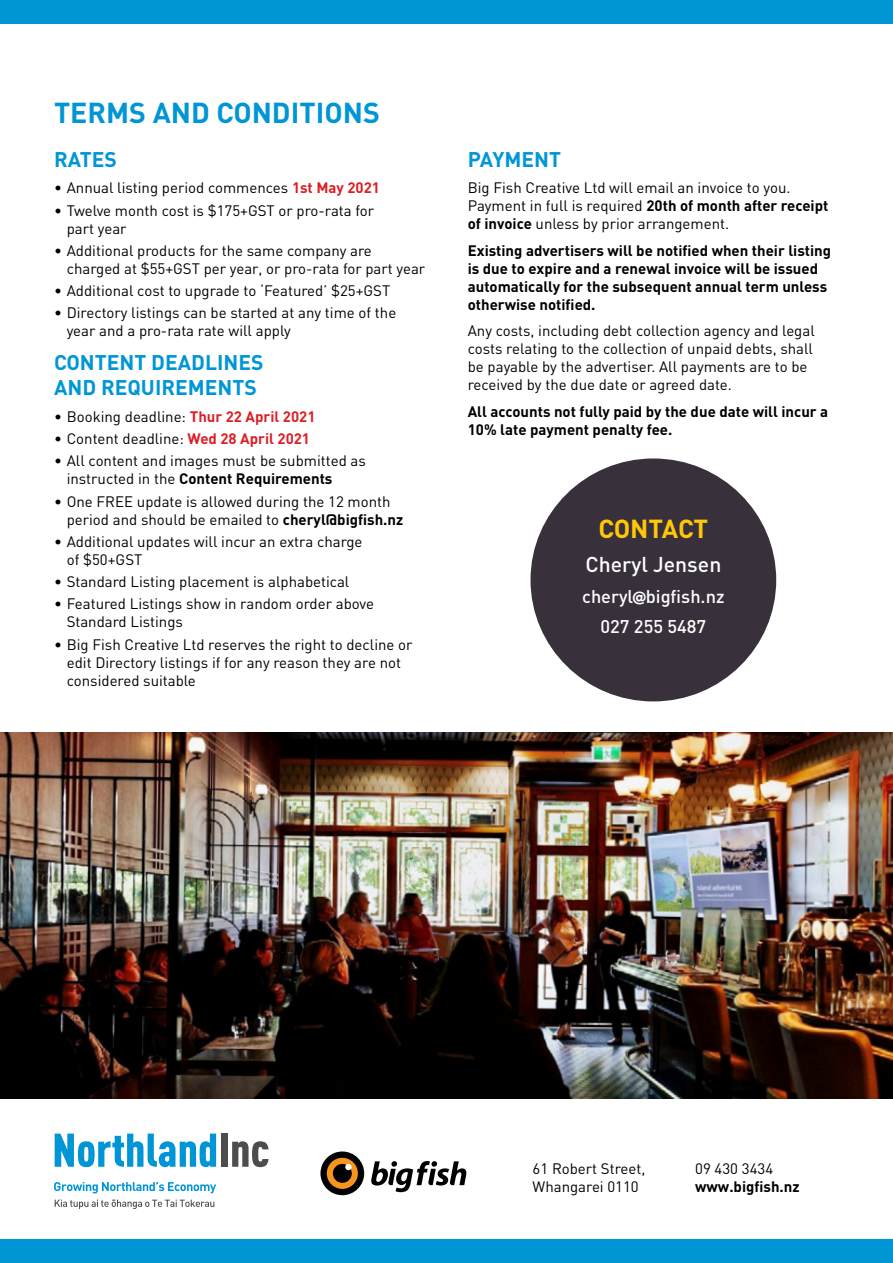
<style>
.page{position:relative;width:893px;height:1263px;background:#fff}
.page>*{position:absolute;margin:0;border:0;box-sizing:border-box;transform-origin:0 0}
.t1{font:700 28.5px "DIN";color:#0096d6}
.t2{font:700 25.8px "DIN";letter-spacing:-.015em;color:#ffc709}
.t3{font:500 21.3px "DIN";color:#fff}
.t4{font:700 21px/25.2px "DIN";color:#0096d6}
.t5{font:500 18.15px/30.5px "DIN";color:#fff;text-align:center}
.t6{font:15px/18px "DIN";color:#000}
.t7{font:700 15px/18px "DIN";color:#000}
.s1{font-weight:700;color:#dc1f26}
.s2{font-weight:700}
.s3{font-family:"Futura T";font-weight:700}
</style>
<div class="page">
<div style="left:0;top:0;width:893px;height:23px;background:#0096d6"></div>
<div style="left:0;top:1239px;width:893px;height:24px;background:#0096d6"></div>
<svg style="left:55px;top:1133px;width:161px;height:34px"></svg>
<div style="left:221px;top:1133px;width:6px;height:34px;background:#4d4d4f"></div>
<svg style="left:232px;top:1141px;width:37px;height:26px"></svg>
<svg style="left:54px;top:1182px;width:162px;height:11px"></svg>
<svg style="left:55px;top:1199px;width:159px;height:10px"></svg>
<svg style="left:320px;top:1151px;width:44px;height:44px"></svg>
<div style="left:327px;top:1158px;width:31px;height:31px;background:#f8941d;border-radius:50%"></div>
<div style="left:333px;top:1164px;width:19px;height:19px;background:#000;border-radius:50%"></div>
<div style="left:345px;top:1164px;width:7px;height:6px;background:#fff;border-radius:50%"></div>
<svg style="left:371px;top:1161px;width:95px;height:31px"></svg>
<img style="left:0;top:733px;width:893px;height:365px">
<div style="left:530px;top:458px;width:246px;height:243px;background:#38303a;border-radius:50%"></div>
<h1 class="t1" style="left:54px;top:94px;width:327px">TERMS AND CONDITIONS</h1>
<h3 class="t4" style="left:54px;top:146px;width:64px">RATES</h3>
<p class="t6" style="left:54px;top:179px;width:327px">• Annual listing period commences <span class="s1">1st May 2021</span></p>
<p class="t6" style="left:67px;top:201px;width:309px;text-indent:-13px">• Twelve month cost is $175+GST or pro-rata for part year</p>
<p class="t6" style="left:67px;top:242px;width:360px;text-indent:-13px">• Additional products for the same company are charged at $55+GST per year, or pro-rata for part year</p>
<p class="t6" style="left:54px;top:282px;width:338px">• Additional cost to upgrade to ‘Featured’ $25+GST</p>
<p class="t6" style="left:67px;top:304px;width:331px;text-indent:-13px">• Directory listings can be started at any time of the year and a pro-rata rate will apply</p>
<h3 class="t4" style="left:54px;top:349px;width:211px">CONTENT DEADLINES<br>AND REQUIREMENTS</h3>
<p class="t6" style="left:54px;top:408px;width:263px">• Booking deadline: <span class="s1">Thur 22 April 2021</span></p>
<p class="t6" style="left:54px;top:430px;width:258px">• Content deadline: <span class="s1">Wed 28 April 2021</span></p>
<p class="t6" style="left:67px;top:452px;width:301px;text-indent:-13px">• All content and images must be submitted as instructed in the <span class="s2">Content Requirements</span></p>
<p class="t6" style="left:67px;top:492px;width:338px;text-indent:-13px">• One FREE update is allowed during the 12 month period and should be emailed to <span class="s2">cheryl@bigfish.nz</span></p>
<p class="t6" style="left:67px;top:533px;width:297px;text-indent:-13px">• Additional updates will incur an extra charge of $50+GST</p>
<p class="t6" style="left:54px;top:573px;width:297px">• Standard Listing placement is alphabetical</p>
<p class="t6" style="left:67px;top:595px;width:309px;text-indent:-13px">• Featured Listings show in random order above<br>Standard Listings</p>
<p class="t6" style="left:67px;top:635px;width:347px;text-indent:-13px">• Big Fish Creative Ltd reserves the right to decline or edit Directory listings if for any reason they are not considered suitable</p>
<h3 class="t4" style="left:468px;top:146px;width:95px">PAYMENT</h3>
<p class="t6" style="left:468px;top:179px;width:362px">Big Fish Creative Ltd will email an invoice to you.<br>Payment in full is required <span class="s2">20th of month after receipt of invoice</span> unless by prior arrangement.</p>
<p class="t7" style="left:468px;top:241px;width:365px">Existing advertisers will be notified when their listing is due to expire and a renewal invoice will be issued automatically for the subsequent annual term unless otherwise notified.</p>
<p class="t6" style="left:468px;top:322px;width:349px">Any costs, including debt collection agency and legal costs relating to the collection of unpaid debts, shall be payable by the advertiser. All payments are to be received by the due date or agreed date.</p>
<p class="t7" style="left:468px;top:402px;width:362px">All accounts not fully paid by the due date will incur a<br>10% late payment penalty fee.</p>
<h2 class="t2" style="left:599px;top:512px;width:111px">CONTACT</h2>
<h3 class="t3" style="left:585px;top:550px;width:138px">Cheryl Jensen</h3>
<p class="t5" style="left:582px;top:580px;width:144px">cheryl<span class="s3">@</span>bigfish.nz<br>027 255 5487</p>
<p class="t6" style="left:533px;top:1160px;width:114px">61 Robert Street,<br>Whangarei 0110</p>
<p class="t6" style="left:695px;top:1160px;width:79px">09 430 3434</p>
<p class="t7" style="left:695px;top:1177px;width:106px">www.bigfish.nz</p>
</div>
